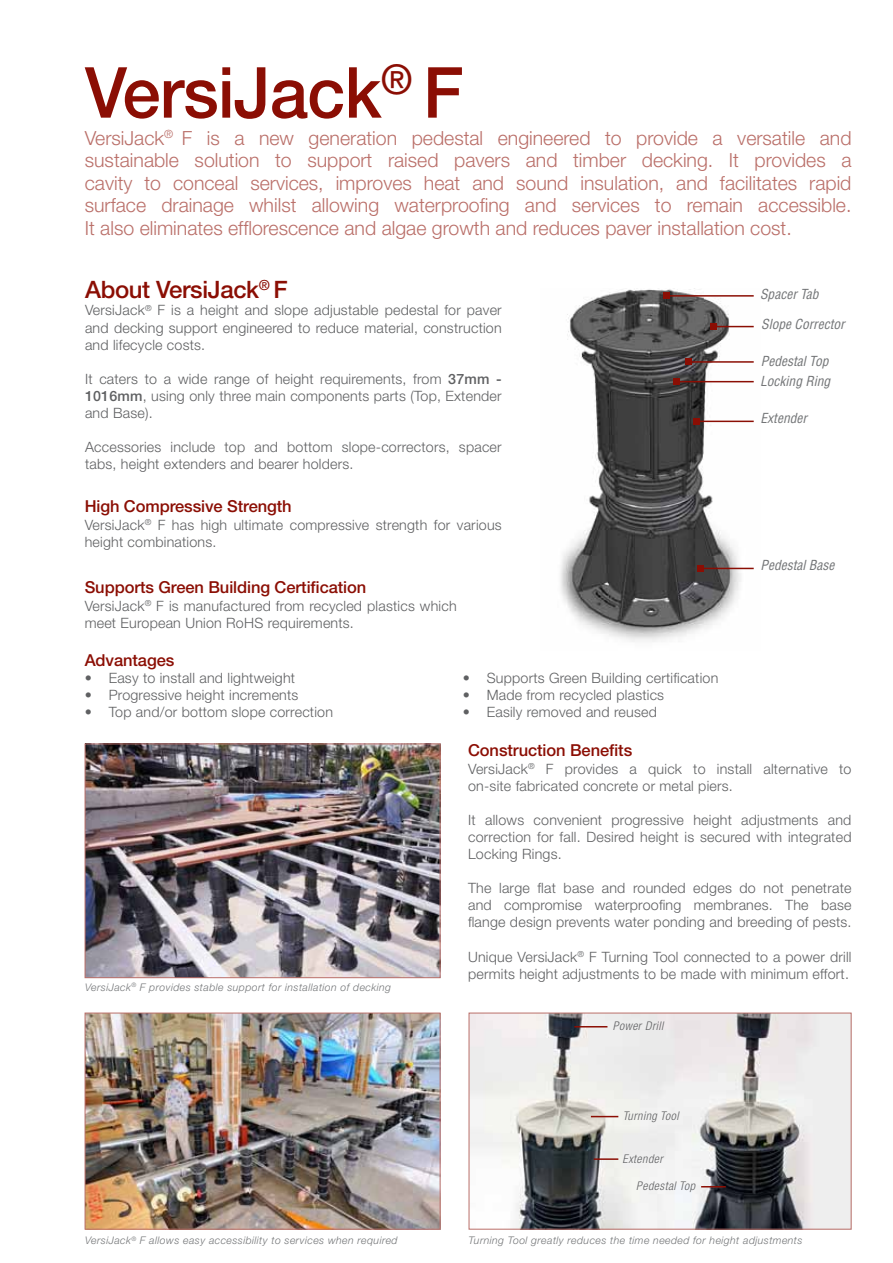
<style>
.page{position:relative;width:893px;height:1263px;background:#fff}
.page>*{position:absolute;margin:0;border:0;box-sizing:border-box;transform-origin:0 0}
.t1{font:500 70.5px "Helvetica Neue";letter-spacing:-.01em;color:#8b0e04}
.t2{font:500 24px "Helvetica Neue";letter-spacing:-.015em;color:#8b0e04}
.t3{font:300 19.5px/22.5px "Helvetica Neue";color:#ba6f69;text-align:justify}
.t4{font:500 16.5px "Helvetica Neue";letter-spacing:-.005em;color:#8b0e04}
.t5{font:300 14.25px/17.1px "Helvetica Neue";letter-spacing:.015em;color:#5f6062}
.t6{font:italic condensed 13.5px "Helvetica";color:#737577}
.t7{font:italic 300 condensed 12px "Helvetica Neue";letter-spacing:.04em;color:#5f6062}
.t8{font:italic 300 10.5px "Helvetica Neue";letter-spacing:.04em;color:#737577}
.s1{font-weight:500}
</style>
<div class="page">
<img style="left:560px;top:288px;width:194px;height:354px">
<hr style="left:714px;top:326px;width:40px;height:1px;background:#8b0e04">
<svg style="left:711px;top:324px;width:6px;height:6px"></svg>
<hr style="left:676px;top:381px;width:78px;height:1px;background:#8b0e04">
<svg style="left:673px;top:379px;width:6px;height:6px"></svg>
<hr style="left:696px;top:421px;width:58px;height:1px;background:#8b0e04">
<svg style="left:693px;top:418px;width:6px;height:6px"></svg>
<hr style="left:701px;top:568px;width:53px;height:1px;background:#8b0e04">
<svg style="left:698px;top:565px;width:6px;height:6px"></svg>
<hr style="left:667px;top:295px;width:87px;height:2px;background:#8b0e04">
<svg style="left:664px;top:293px;width:6px;height:6px"></svg>
<img style="left:87px;top:1015px;width:351px;height:212px">
<div style="left:85px;top:1013px;width:355px;height:216px;border:1px solid #ba6f69"></div>
<img style="left:471px;top:1015px;width:378px;height:212px">
<div style="left:469px;top:1013px;width:382px;height:216px;border:1px solid #ba6f69"></div>
<img style="left:87px;top:745px;width:351px;height:231px">
<div style="left:85px;top:743px;width:355px;height:235px;border:1px solid #ba6f69"></div>
<hr style="left:689px;top:361px;width:65px;height:2px;background:#8b0e04">
<svg style="left:686px;top:359px;width:6px;height:6px"></svg>
<hr style="left:574px;top:1026px;width:33px;height:1px;background:#8b0e04">
<svg style="left:591px;top:1116px;width:27px;height:1px"></svg>
<hr style="left:594px;top:1158px;width:24px;height:2px;background:#8b0e04">
<svg style="left:701px;top:1186px;width:25px;height:1px"></svg>
<h1 class="t1" style="left:85px;top:51px;width:380px">VersiJack<sup>®</sup> F</h1>
<p class="t3" style="left:85px;top:126px;width:768px">VersiJack<sup>®</sup> F is a new generation pedestal engineered to provide a versatile and sustainable solution to support raised pavers and timber decking. It provides a cavity to conceal services, improves heat and sound insulation, and facilitates rapid surface drainage whilst allowing waterproofing and services to remain accessible.<br>It also eliminates efflorescence and algae growth and reduces paver installation cost.</p>
<h2 class="t2" style="left:85px;top:275px;width:204px">About VersiJack<sup>®</sup> F</h2>
<p class="t5" style="left:85px;top:301px;width:418px;text-align:justify">VersiJack<sup>®</sup> F is a height and slope adjustable pedestal for paver and decking support engineered to reduce material, construction and lifecycle costs.</p>
<p class="t5" style="left:85px;top:370px;width:418px;text-align:justify">It caters to a wide range of height requirements, from <span class="s1">37mm - 1016mm</span>, using only three main components parts (Top, Extender and Base).</p>
<p class="t5" style="left:85px;top:438px;width:418px">Accessories include top and bottom slope-correctors, spacer tabs, height extenders and bearer holders.</p>
<p class="t4" style="left:85px;top:496px;width:209px">High Compressive Strength</p>
<p class="t5" style="left:85px;top:516px;width:419px">VersiJack<sup>®</sup> F has high ultimate compressive strength for various height combinations.</p>
<p class="t4" style="left:85px;top:577px;width:283px">Supports Green Building Certification</p>
<p class="t5" style="left:85px;top:597px;width:374px">VersiJack<sup>®</sup> F is manufactured from recycled plastics which meet European Union RoHS requirements.</p>
<p class="t4" style="left:85px;top:650px;width:91px">Advantages</p>
<p class="t5" style="left:85px;top:669px;width:212px">• Easy to install and lightweight</p>
<p class="t5" style="left:463px;top:669px;width:257px">• Supports Green Building certification</p>
<p class="t5" style="left:85px;top:686px;width:215px">• Progressive height increments</p>
<p class="t5" style="left:463px;top:686px;width:203px">• Made from recycled plastics</p>
<p class="t5" style="left:85px;top:703px;width:250px">• Top and/or bottom slope correction</p>
<p class="t5" style="left:463px;top:703px;width:196px">• Easily removed and reused</p>
<p class="t6" style="left:760px;top:286px;width:60px">Spacer Tab</p>
<p class="t6" style="left:761px;top:316px;width:85px">Slope Corrector</p>
<p class="t6" style="left:761px;top:353px;width:69px">Pedestal Top</p>
<p class="t6" style="left:760px;top:372px;width:72px">Locking Ring</p>
<p class="t6" style="left:760px;top:410px;width:48px">Extender</p>
<p class="t6" style="left:760px;top:557px;width:75px">Pedestal Base</p>
<p class="t8" style="left:85px;top:980px;width:307px">VersiJack<sup>®</sup> F provides stable support for installation of decking</p>
<p class="t8" style="left:85px;top:1234px;width:314px">VersiJack<sup>®</sup> F allows easy accessibility to services when required</p>
<p class="t4" style="left:468px;top:741px;width:166px">Construction Benefits</p>
<p class="t5" style="left:468px;top:760px;width:385px">VersiJack<sup>®</sup> F provides a quick to install alternative to on-site fabricated concrete or metal piers.</p>
<p class="t5" style="left:468px;top:811px;width:385px;text-align:justify">It allows convenient progressive height adjustments and correction for fall. Desired height is secured with integrated Locking Rings.</p>
<p class="t5" style="left:468px;top:879px;width:385px;text-align:justify">The large flat base and rounded edges do not penetrate and compromise waterproofing membranes. The base flange design prevents water ponding and breeding of pests.</p>
<p class="t5" style="left:468px;top:948px;width:385px">Unique VersiJack<sup>®</sup> F Turning Tool connected to a power drill permits height adjustments to be made with minimum effort.</p>
<p class="t7" style="left:613px;top:1018px;width:52px">Power Drill</p>
<p class="t7" style="left:623px;top:1109px;width:57px">Turning Tool</p>
<p class="t7" style="left:622px;top:1152px;width:42px">Extender</p>
<p class="t7" style="left:636px;top:1178px;width:60px">Pedestal Top</p>
<p class="t8" style="left:469px;top:1234px;width:335px">Turning Tool greatly reduces the time needed for height adjustments</p>
</div>
